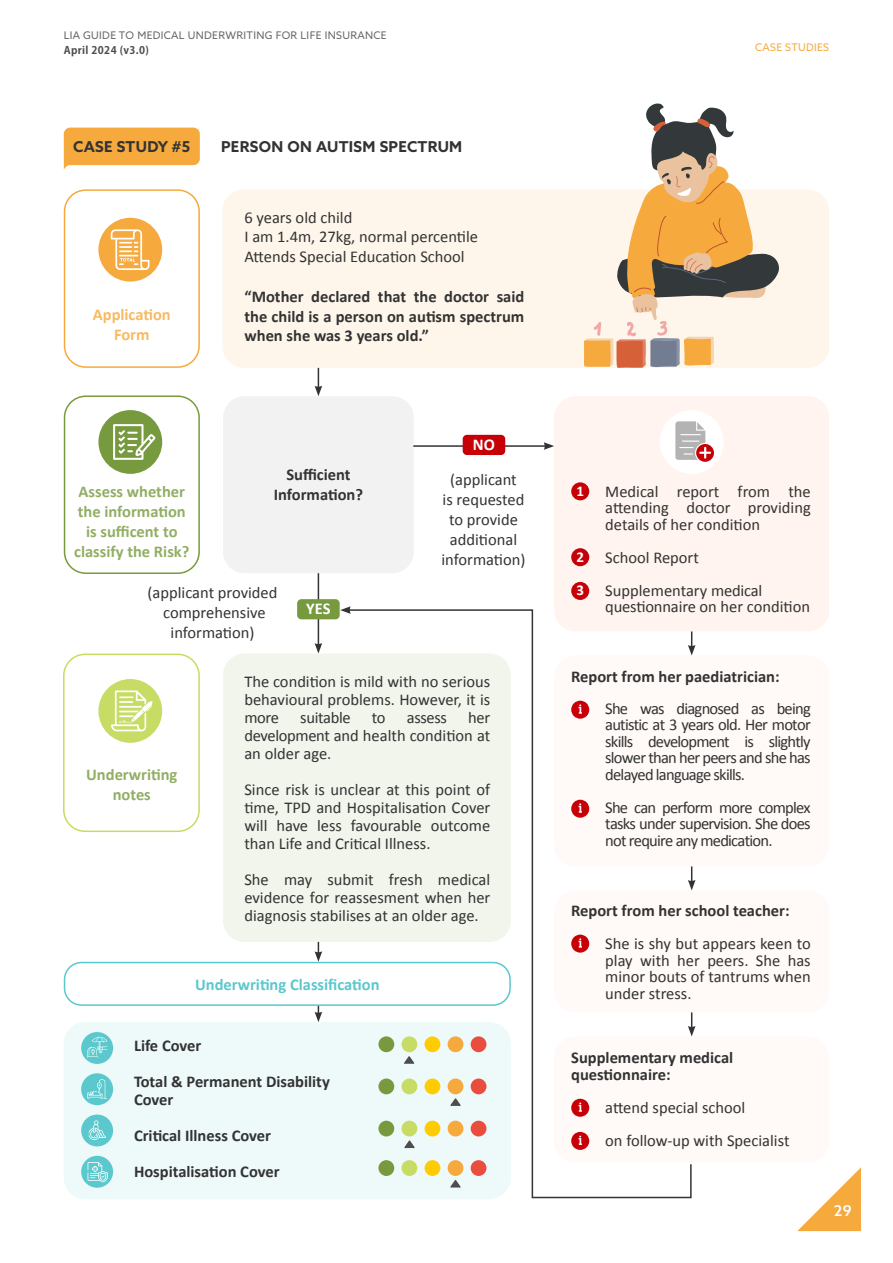
<style>
.page{position:relative;width:893px;height:1263px;background:#fff}
.page>*{position:absolute;margin:0;border:0;box-sizing:border-box;transform-origin:0 0}
.t1{font:16.5px/16.5px "Calibri";color:#333;text-align:justify}
.t2{font:700 16.5px/19.8px "Calibri";color:#333}
.t3{font:700 16.5px/19.8px "Calibri";color:#92ae64;text-align:center}
.t4{font:700 16.5px "Calibri";color:#5ac8cc}
.t5{font:700 16.5px/19.8px "Calibri";color:#f7ba63;text-align:center}
.t6{font:16.5px "Calibri";letter-spacing:-.02em;color:#333}
.t7{font:700 16.5px "Calibri";color:#fff}
.t8{font:700 15px "Azo Sans";letter-spacing:.02em;color:#333}
.t9{font:700 15px "Calibri";color:#fff}
.t10{font:500 15px "Azo Sans";color:#fff}
.t11{font:10.5px "Azo Sans";letter-spacing:.03em;color:#666}
.t12{font:700 10.5px "Adobe Gothic Std";letter-spacing:.035em;color:#4d4d4d}
.t13{font:10.5px "Azo Sans";letter-spacing:.03em;color:#f6a93c}
</style>
<div class="page">
<svg style="left:64px;top:128px;width:136px;height:41px;background:#f6b14f"></svg>
<svg style="left:797px;top:1167px;width:64px;height:64px"></svg>
<hr style="left:318px;top:554px;width:1px;height:91px;background:#333">
<svg style="left:315px;top:643px;width:7px;height:10px"></svg>
<div style="left:297px;top:599px;width:43px;height:20px;background:#779a3e;border-radius:4px"></div>
<div style="left:223px;top:189px;width:606px;height:179px;background:#fef6eb;border-radius:21px"></div>
<div style="left:64px;top:189px;width:136px;height:179px;border:2px solid #f6a93c;border-radius:21px"></div>
<div style="left:64px;top:395px;width:136px;height:179px;border:2px solid #779a3e;border-radius:21px"></div>
<div style="left:64px;top:1022px;width:447px;height:177px;background:#eef9fa;border-radius:21px"></div>
<div style="left:223px;top:396px;width:191px;height:177px;background:#f2f2f2;border-radius:21px"></div>
<div style="left:223px;top:653px;width:288px;height:289px;background:#f1f5ec;border-radius:21px"></div>
<div style="left:98px;top:218px;width:64px;height:64px;background:#f6a93c;border-radius:50%"></div>
<svg style="left:111px;top:229px;width:39px;height:41px"></svg>
<div style="left:554px;top:396px;width:275px;height:235px;background:#fff4ef;border-radius:21px"></div>
<div style="left:571px;top:482px;width:18px;height:18px;background:#c70008;border-radius:50%"></div>
<div style="left:571px;top:548px;width:18px;height:18px;background:#c70008;border-radius:50%"></div>
<div style="left:571px;top:582px;width:18px;height:18px;background:#c70008;border-radius:50%"></div>
<div style="left:554px;top:655px;width:275px;height:211px;background:#fff9f7;border-radius:21px"></div>
<div style="left:554px;top:890px;width:275px;height:122px;background:#fff9f7;border-radius:21px"></div>
<div style="left:554px;top:1036px;width:275px;height:126px;background:#fff9f7;border-radius:21px"></div>
<div style="left:98px;top:410px;width:64px;height:64px;background:#779a3e;border-radius:50%"></div>
<svg style="left:113px;top:424px;width:42px;height:36px"></svg>
<div style="left:64px;top:962px;width:447px;height:44px;border:2px solid #5ac8cc;border-radius:17px"></div>
<hr style="left:413px;top:445px;width:133px;height:2px;background:#333">
<svg style="left:544px;top:442px;width:10px;height:8px"></svg>
<div style="left:463px;top:435px;width:42px;height:20px;background:#c70008;border-radius:4px"></div>
<div style="left:660px;top:410px;width:64px;height:64px;background:#fff;border-radius:50%"></div>
<svg style="left:675px;top:421px;width:39px;height:41px"></svg>
<svg style="left:315px;top:368px;width:7px;height:28px"></svg>
<svg style="left:315px;top:942px;width:7px;height:20px"></svg>
<svg style="left:315px;top:1006px;width:7px;height:16px"></svg>
<svg style="left:692px;top:631px;width:3px;height:24px"></svg>
<svg style="left:692px;top:866px;width:3px;height:24px"></svg>
<svg style="left:692px;top:1012px;width:3px;height:24px"></svg>
<svg style="left:347px;top:609px;width:345px;height:590px"></svg>
<svg style="left:340px;top:606px;width:11px;height:8px"></svg>
<div style="left:81px;top:1032px;width:32px;height:32px;background:#5ac8cc;border-radius:50%"></div>
<svg style="left:87px;top:1037px;width:20px;height:20px"></svg>
<div style="left:81px;top:1073px;width:32px;height:32px;background:#5ac8cc;border-radius:50%"></div>
<svg style="left:87px;top:1079px;width:20px;height:20px"></svg>
<div style="left:81px;top:1114px;width:32px;height:32px;background:#5ac8cc;border-radius:50%"></div>
<svg style="left:88px;top:1120px;width:18px;height:20px"></svg>
<div style="left:81px;top:1156px;width:32px;height:32px;background:#5ac8cc;border-radius:50%"></div>
<svg style="left:88px;top:1162px;width:20px;height:20px"></svg>
<div style="left:63px;top:653px;width:137px;height:179px;border:2px solid #c7dc64;border-radius:21px"></div>
<div style="left:98px;top:679px;width:64px;height:64px;background:#c7dc64;border-radius:50%"></div>
<svg style="left:111px;top:690px;width:42px;height:41px"></svg>
<svg style="left:584px;top:103px;width:195px;height:265px"></svg>
<p class="t11" style="left:64px;top:29px;width:324px">LIA GUIDE TO MEDICAL UNDERWRITING FOR LIFE INSURANCE</p>
<p class="t12" style="left:64px;top:44px;width:87px">April 2024 (v3.0)</p>
<p class="t13" style="left:755px;top:40px;width:76px">CASE STUDIES</p>
<p class="t8" style="left:73px;top:137px;width:118px">CASE STUDY #5</p>
<p class="t8" style="left:221px;top:137px;width:243px">PERSON ON AUTISM SPECTRUM</p>
<p class="t5" style="left:93px;top:304px;width:80px">Application<br>Form</p>
<p class="t3" style="left:74px;top:481px;width:117px">Assess whether the information is sufficent to classify the Risk?</p>
<p class="t1" style="left:244px;top:207px;width:235px;line-height:19.8px;text-align:left">6 years old child<br>I am 1.4m, 27kg, normal percentile<br>Attends Special Education School</p>
<p class="t2" style="left:244px;top:286px;width:281px;text-align:justify">“Mother declared that the doctor said the child is a person on autism spectrum when she was 3 years old.”</p>
<p class="t2" style="left:274px;top:464px;width:91px;text-align:center">Sufficient<br>Information?</p>
<p class="t7" style="left:473px;top:433px;width:24px">NO</p>
<p class="t1" style="left:441px;top:469px;width:85px;line-height:19.8px;text-align:center">(applicant<br>is requested to provide additional information)</p>
<p class="t1" style="left:148px;top:582px;width:131px;line-height:19.8px;text-align:center">(applicant provided comprehensive information)</p>
<p class="t7" style="left:306px;top:597px;width:26px">YES</p>
<p class="t3" style="left:86px;top:764px;width:93px">Underwriting notes</p>
<p class="t1" style="left:244px;top:672px;width:247px;line-height:18px">The condition is mild with no serious behavioural problems. However, it is more</p>
<p class="t1" style="left:244px;top:708px;width:247px;line-height:18px;text-indent:224px">her development and health condition at an older age.</p>
<p class="t1" style="left:244px;top:780px;width:247px;line-height:18px">Since risk is unclear at this point of time, TPD and Hospitalisation Cover will have less favourable outcome than Life and Critical Illness.</p>
<p class="t1" style="left:244px;top:870px;width:247px;line-height:18px">She may submit fresh medical evidence for reassesment when her diagnosis stabilises at an older age.</p>
<p class="t6" style="left:300px;top:706px;width:52px">suitable</p>
<p class="t1" style="left:372px;top:709px;width:15px">to</p>
<p class="t1" style="left:407px;top:709px;width:42px">assess</p>
<p class="t4" style="left:195px;top:973px;width:186px">Underwriting Classification</p>
<p class="t2" style="left:134px;top:1027px;width:197px;line-height:36px">Life Cover<br>Total &amp; Permanent Disability</p>
<p class="t2" style="left:134px;top:1081px;width:147px;line-height:36px">Cover<br>Critical Illness Cover<br>Hospitalisation Cover</p>
<p class="t9" style="left:576px;top:480px;width:9px">1</p>
<p class="t1" style="left:605px;top:483px;width:207px">Medical report from the attending doctor providing details of her condition</p>
<p class="t9" style="left:576px;top:546px;width:9px">2</p>
<p class="t1" style="left:605px;top:549px;width:95px">School Report</p>
<p class="t9" style="left:576px;top:580px;width:9px">3</p>
<p class="t1" style="left:605px;top:582px;width:206px">Supplementary medical questionnaire on her condition</p>
<p class="t2" style="left:571px;top:666px;width:210px">Report from her paediatrician:</p>
<p class="t1" style="left:605px;top:700px;width:207px">She was diagnosed as being autistic at 3 years old. Her motor skills development is slightly slower than her peers and she has delayed language skills.</p>
<p class="t1" style="left:605px;top:799px;width:207px">She can perform more complex tasks under supervision. She does not require any medication.</p>
<p class="t2" style="left:571px;top:900px;width:220px">Report from her school teacher:</p>
<p class="t1" style="left:605px;top:935px;width:207px">She is shy but appears keen to play with her peers. She has minor bouts of tantrums when under stress.</p>
<p class="t2" style="left:571px;top:1049px;width:163px;line-height:16.5px">Supplementary medical questionnaire:</p>
<p class="t1" style="left:605px;top:1090px;width:186px;line-height:33px">attend special school<br>on follow-up with Specialist</p>
<p class="t10" style="left:834px;top:1200px;width:20px">29</p>
</div>
